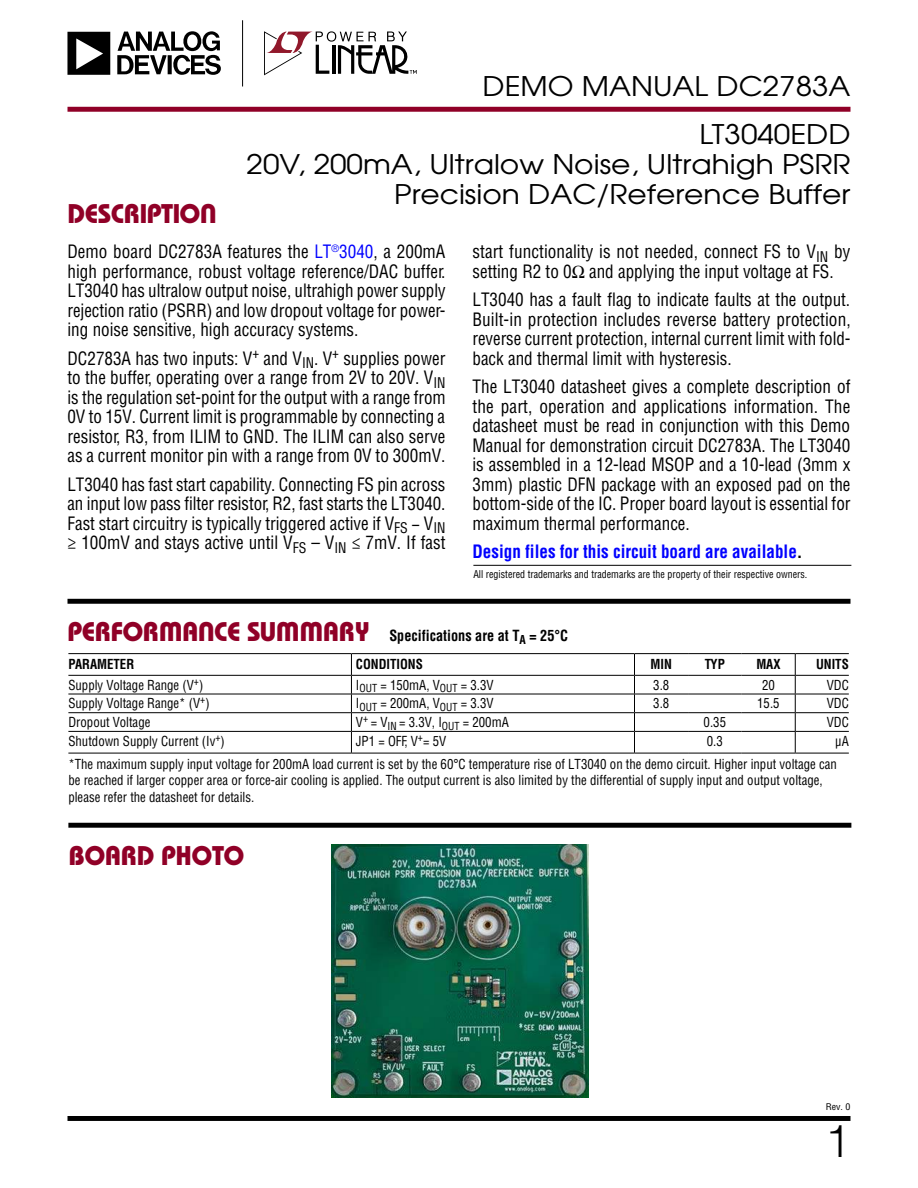
<style>
.page{position:relative;width:918px;height:1188px;background:#fff}
.page>*{position:absolute;margin:0;border:0;box-sizing:border-box;transform-origin:0 0}
.t1{font:300 45px "Helvetica";color:#000}
.t2{font:27px/30px "Avant Garde";color:#000;text-align:right;scale:1.1 1}
.t3{font:27px "Linear Bauhaus";letter-spacing:-.02em;color:#900027}
.t4{font:18px/19.5px "Linear Helv Cond";color:#000;text-align:justify;scale:.95 1}
.t5{font:18px/19.5px "Linear Helv Cond";color:#000;scale:.96 1}
.t6{font:18px/19.5px "Linear Helv Cond";color:#000;text-align:justify;scale:.94 1}
.t7{font:700 18px "Linear Helv Cond";color:#00f;scale:.95 1}
.t8{font:700 15px "Linear Helv Cond";color:#000;scale:.95 1}
.t9{font:13.5px/23.2px "Linear Helv Cond";color:#000;scale:.95 1}
.t10{font:700 13.5px "Linear Helv Cond";color:#000;scale:.95 1}
.t11{font:10.5px "Linear Helv Cond";color:#000;scale:.95 1}
.t12{font:9px "Linear Helv Cond";color:#000;scale:1.1 1}
.s1{color:#00f}
.s2{color:#000}
</style>
<div class="page">
<div style="left:68px;top:1116px;width:783px;height:5px;background:#000"></div>
<svg style="left:67px;top:106px;width:784px;height:2px"></svg>
<div style="left:68px;top:107px;width:783px;height:5px;background:#900027"></div>
<hr style="left:242px;top:20px;width:1px;height:66px;background:#000">
<svg style="left:264px;top:31px;width:153px;height:44px"></svg>
<svg style="left:68px;top:31px;width:153px;height:44px"></svg>
<hr style="left:473px;top:565px;width:378px;height:1px;background:#000">
<div style="left:68px;top:599px;width:783px;height:5px;background:#000"></div>
<div style="left:68px;top:823px;width:783px;height:5px;background:#000"></div>
<hr style="left:68px;top:653px;width:283px;height:1px;background:#000">
<hr style="left:351px;top:653px;width:284px;height:1px;background:#000">
<hr style="left:635px;top:653px;width:53px;height:1px;background:#000">
<hr style="left:742px;top:653px;width:53px;height:1px;background:#000">
<hr style="left:68px;top:675px;width:283px;height:1px;background:#000">
<hr style="left:351px;top:675px;width:284px;height:1px;background:#000">
<hr style="left:635px;top:675px;width:53px;height:1px;background:#000">
<hr style="left:742px;top:675px;width:53px;height:1px;background:#000">
<hr style="left:68px;top:694px;width:283px;height:1px;background:#000">
<hr style="left:351px;top:694px;width:284px;height:1px;background:#000">
<hr style="left:635px;top:694px;width:53px;height:1px;background:#000">
<hr style="left:742px;top:694px;width:53px;height:1px;background:#000">
<hr style="left:68px;top:712px;width:283px;height:1px;background:#000">
<hr style="left:351px;top:712px;width:284px;height:1px;background:#000">
<hr style="left:635px;top:712px;width:53px;height:1px;background:#000">
<hr style="left:742px;top:712px;width:53px;height:1px;background:#000">
<hr style="left:68px;top:731px;width:283px;height:1px;background:#000">
<hr style="left:351px;top:731px;width:284px;height:1px;background:#000">
<svg style="left:351px;top:654px;width:1px;height:99px"></svg>
<hr style="left:635px;top:731px;width:53px;height:1px;background:#000">
<svg style="left:634px;top:654px;width:1px;height:99px"></svg>
<hr style="left:742px;top:731px;width:53px;height:1px;background:#000">
<hr style="left:68px;top:753px;width:283px;height:1px;background:#000">
<hr style="left:351px;top:753px;width:284px;height:1px;background:#000">
<hr style="left:635px;top:753px;width:53px;height:1px;background:#000">
<hr style="left:742px;top:753px;width:53px;height:1px;background:#000">
<hr style="left:795px;top:653px;width:54px;height:1px;background:#000">
<hr style="left:795px;top:675px;width:54px;height:1px;background:#000">
<hr style="left:795px;top:694px;width:54px;height:1px;background:#000">
<hr style="left:795px;top:712px;width:54px;height:1px;background:#000">
<hr style="left:795px;top:731px;width:54px;height:1px;background:#000">
<svg style="left:795px;top:654px;width:1px;height:99px"></svg>
<hr style="left:795px;top:753px;width:54px;height:1px;background:#000">
<hr style="left:688px;top:653px;width:54px;height:1px;background:#000">
<hr style="left:688px;top:675px;width:54px;height:1px;background:#000">
<hr style="left:688px;top:694px;width:54px;height:1px;background:#000">
<hr style="left:688px;top:712px;width:54px;height:1px;background:#000">
<hr style="left:688px;top:731px;width:54px;height:1px;background:#000">
<hr style="left:688px;top:753px;width:54px;height:1px;background:#000">
<img style="left:331px;top:844px;width:258px;height:253px">
<h2 class="t2" style="left:483px;top:74px;width:336px">DEMO MANUAL DC2783A</h2>
<h2 class="t2" style="left:247px;top:121px;width:550px">LT3040EDD<br>20V, 200mA, Ultralow Noise, Ultrahigh PSRR<br>Precision DAC/Reference Buffer</h2>
<p class="t4" style="left:68px;top:243px;width:400px">Demo board DC2783A features the <span class="s1">LT</span><sup>®</sup><span class="s1">3040</span>, a 200mA high performance, robust voltage reference/DAC buffer.<br>LT3040 has ultralow output noise, ultrahigh power supply rejection ratio (PSRR) and low dropout voltage for power&shy;ing noise sensitive, high accuracy systems.</p>
<p class="t4" style="left:67px;top:349px;width:400px">DC2783A has two inputs: V<sup>+</sup> and V<sub>IN</sub>. V<sup>+</sup> supplies power to the buffer, operating over a range from 2V to 20V. V<sub>IN </sub>is the regulation set-point for the output with a range from 0V to 15V. Current limit is programmable by connecting a resistor, R3, from ILIM to GND. The ILIM can also serve as a current monitor pin with a range from 0V to 300mV.</p>
<p class="t6" style="left:68px;top:475px;width:404px">LT3040 has fast start capability. Connecting FS pin across an input low pass filter resistor, R2, fast starts the LT3040.<br>Fast start circuitry is typically triggered active if V<sub>FS</sub> − V<sub>IN </sub>≥ 100mV and stays active until V<sub>FS</sub> – V<sub>IN</sub> ≤ 7mV. If fast</p>
<p class="t11" style="left:473px;top:570px;width:353px">All registered trademarks and trademarks are the property of their respective owners.</p>
<h2 class="t3" style="left:68px;top:203px;width:151px">DESCRIPTION</h2>
<p class="t5" style="left:472px;top:243px;width:395px">start functionality is not needed, connect FS to V<sub>IN</sub> by setting R2 to 0Ω and applying the input voltage at FS.</p>
<p class="t4" style="left:472px;top:291px;width:400px">LT3040 has a fault flag to indicate faults at the output.<br>Built-in protection includes reverse battery protection, reverse current protection, internal current limit with fold&shy;back and thermal limit with hysteresis.</p>
<p class="t5" style="left:472px;top:378px;width:395px;text-align:justify">The LT3040 datasheet gives a complete description of the part, operation and applications information. The datasheet must be read in conjunction with this Demo Manual for demonstration circuit DC2783A. The LT3040 is assembled in a 12-lead MSOP and a 10-lead (3mm x 3mm) plastic DFN package with an exposed pad on the bottom-side of the IC. Proper board layout is essential for maximum thermal performance.</p>
<p class="t7" style="left:472px;top:544px;width:349px">Design files for this circuit board are available<span class="s2">.</span></p>
<h2 class="t3" style="left:68px;top:621px;width:304px">PERFORMANCE SUMMARY</h2>
<p class="t8" style="left:389px;top:629px;width:190px">Specifications are at T<sub>A</sub> = 25°C</p>
<p class="t10" style="left:68px;top:659px;width:71px">PARAMETER</p>
<p class="t10" style="left:356px;top:659px;width:72px">CONDITIONS</p>
<p class="t10" style="left:651px;top:659px;width:24px">MIN</p>
<p class="t10" style="left:705px;top:659px;width:23px">TYP</p>
<p class="t10" style="left:756px;top:659px;width:27px">MAX</p>
<p class="t10" style="left:816px;top:659px;width:36px">UNITS</p>
<p class="t9" style="left:68px;top:674px;width:144px">Supply Voltage Range (V<sup>+</sup>)</p>
<p class="t9" style="left:356px;top:674px;width:146px">I<sub>OUT</sub> = 150mA, V<sub>OUT</sub> = 3.3V</p>
<p class="t9" style="left:653px;top:674px;width:18px">3.8</p>
<p class="t9" style="left:762px;top:674px;width:15px">20</p>
<p class="t9" style="left:827px;top:674px;width:25px">VDC</p>
<p class="t9" style="left:68px;top:693px;width:150px">Supply Voltage Range* (V<sup>+</sup>)</p>
<p class="t9" style="left:356px;top:693px;width:146px">I<sub>OUT</sub> = 200mA, V<sub>OUT</sub> = 3.3V</p>
<p class="t9" style="left:653px;top:693px;width:18px">3.8</p>
<p class="t9" style="left:757px;top:693px;width:25px">15.5</p>
<p class="t9" style="left:827px;top:693px;width:25px">VDC</p>
<p class="t9" style="left:68px;top:711px;width:88px">Dropout Voltage</p>
<p class="t9" style="left:356px;top:711px;width:162px">V<sup>+</sup> = V<sub>IN</sub> = 3.3V, I<sub>OUT</sub> = 200mA</p>
<p class="t9" style="left:704px;top:711px;width:25px">0.35</p>
<p class="t9" style="left:827px;top:711px;width:25px">VDC</p>
<p class="t9" style="left:68px;top:730px;width:166px">Shutdown Supply Current (Iv<sup>+</sup>)</p>
<p class="t9" style="left:356px;top:730px;width:97px">JP1 = OFF, V<sup>+</sup>= 5V</p>
<p class="t9" style="left:707px;top:730px;width:18px">0.3</p>
<p class="t9" style="left:68px;top:730px;width:823px;text-indent:767px">μA *The maximum supply input voltage for 200mA load current is set by the 60°C temperature rise of LT3040 on the demo circuit. Higher input voltage can</p>
<p class="t9" style="left:68px;top:773px;width:796px;line-height:16.5px">be reached if larger copper area or force-air cooling is applied. The output current is also limited by the differential of supply input and output voltage, please refer the datasheet for details.</p>
<h2 class="t3" style="left:68px;top:845px;width:178px">BOARD PHOTO</h2>
<p class="t12" style="left:826px;top:1102px;width:24px">Rev. 0</p>
<h1 class="t1" style="left:825px;top:1115px;width:27px">1</h1>
</div>
